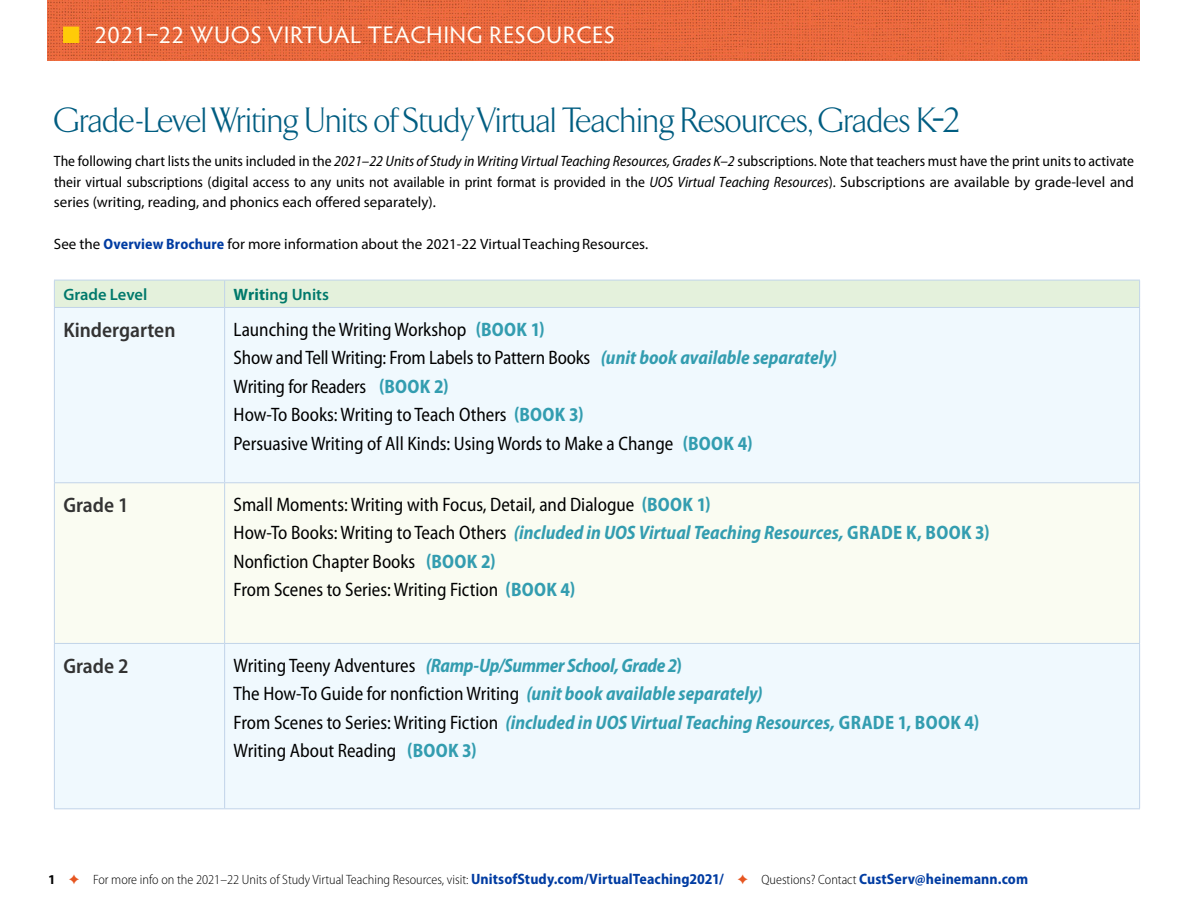
<style>
.page{position:relative;width:1188px;height:918px;background:#fff}
.page>*{position:absolute;margin:0;border:0;box-sizing:border-box;transform-origin:0 0}
.t1{font:300 36px "TF Arrow";letter-spacing:-.01em;color:#005d81}
.t2{font:24px "Hypatia Sans Pro";letter-spacing:.02em;color:#fffef8}
.t3{font:600 semi-condensed 21px "Myriad Pro";color:#333}
.t4{font:semi-condensed 19.5px/28.5px "Myriad Pro";color:#000;scale:.95 1}
.t5{font:600 16.5px "Myriad Pro";color:#00796b}
.t6{font:semi-condensed 15px/20.7px "Myriad Pro";color:#000;text-align:justify}
.t7{font:15px "Myriad Pro";color:#000}
.t8{font:300 semi-condensed 13.5px "Myriad Pro";color:#000}
.s1{color:#ffcb08}
.s2{font-style:italic}
.s3{font-stretch:normal}
.s4{font-weight:700;font-stretch:semi-condensed;color:#003ca2}
.s5{font-weight:700}
.s6{font-weight:700;color:#339db0}
.s7{font-weight:700;font-style:italic;color:#339db0}
.s8{font-weight:700;font-stretch:normal}
.s9{color:#e65621}
.s10{font-weight:700;font-size:15px;color:#003ca2}
</style>
<div class="page">
<div style="left:55px;top:308px;width:1084px;height:500px;background:#f0f9fe"></div>
<div style="left:55px;top:483px;width:1084px;height:160px;background:#fafcf2"></div>
<div style="left:54px;top:280px;width:1086px;height:27px;background:#e4f1dc"></div>
<hr style="left:54px;top:307px;width:171px;height:1px;background:#c1d4e9">
<hr style="left:54px;top:308px;width:1px;height:174px;background:#c1d4e9">
<hr style="left:225px;top:307px;width:915px;height:1px;background:#c1d4e9">
<hr style="left:224px;top:308px;width:1px;height:174px;background:#c1d4e9">
<hr style="left:1139px;top:308px;width:1px;height:174px;background:#c1d4e9">
<hr style="left:54px;top:482px;width:171px;height:1px;background:#c1d4e9">
<hr style="left:54px;top:483px;width:1px;height:160px;background:#c1d4e9">
<hr style="left:225px;top:482px;width:915px;height:1px;background:#c1d4e9">
<hr style="left:224px;top:483px;width:1px;height:160px;background:#c1d4e9">
<hr style="left:1139px;top:483px;width:1px;height:160px;background:#c1d4e9">
<hr style="left:54px;top:643px;width:171px;height:1px;background:#c1d4e9">
<hr style="left:54px;top:644px;width:1px;height:164px;background:#c1d4e9">
<hr style="left:225px;top:643px;width:915px;height:1px;background:#c1d4e9">
<hr style="left:224px;top:644px;width:1px;height:164px;background:#c1d4e9">
<hr style="left:1139px;top:644px;width:1px;height:164px;background:#c1d4e9">
<hr style="left:54px;top:808px;width:171px;height:1px;background:#c1d4e9">
<hr style="left:225px;top:808px;width:915px;height:1px;background:#c1d4e9">
<img style="left:48px;top:0;width:1092px;height:60px">
<p class="t2" style="left:63px;top:19px;width:554px"><span class="s1">■</span> 2021–22 WUOS VIRTUAL TEACHING RESOURCES</p>
<h1 class="t1" style="left:54px;top:101px;width:907px">Grade-Level Writing Units of Study Virtual Teaching Resources, Grades K–2</h1>
<p class="t6" style="left:54px;top:151px;width:1082px">The following chart lists the units included in the <span class="s2">2021–22 Units of Study in Writing Virtual Teaching Resources, Grades K–2</span> subscriptions. Note that teachers must have the print units to activate their virtual subscriptions (digital access to any units not available in print format is provided in the <span class="s2">UOS Virtual Teaching Resources</span>). <span class="s3">Subscriptions are available by grade-level and series (writing, reading, and phonics each offered separately).</span></p>
<p class="t7" style="left:54px;top:235px;width:596px">See the <span class="s4">Overview Brochure</span> for more information about the 2021-22 Virtual Teaching Resources.</p>
<p class="t5" style="left:63px;top:285px;width:86px">Grade Level</p>
<p class="t5" style="left:234px;top:285px;width:97px"><span class="s5">Writ</span>ing Units</p>
<p class="t3" style="left:63px;top:318px;width:114px">Kindergarten</p>
<p class="t4" style="left:234px;top:315px;width:637px">Launching the Writing Workshop <span class="s6">(BOOK 1)<br></span>Show and Tell Writing: From Labels to Pattern Books <span class="s7">(unit book available separately)<br></span>Writing for Readers <span class="s6">(BOOK 2)<br></span>How-To Books: Writing to Teach Others <span class="s6">(BOOK 3)<br></span>Persuasive Writing of All Kinds: Using Words to Make a Change <span class="s6">(BOOK 4)</span></p>
<p class="t3" style="left:63px;top:493px;width:67px">Grade 1</p>
<p class="t4" style="left:234px;top:491px;width:797px">Small Moments: Writing with Focus, Detail, and Dialogue <span class="s6">(BOOK 1)<br></span>How-To Books: Writing to Teach Others <span class="s7">(included in UOS Virtual Teaching Resources,</span> <span class="s6">GRADE K, BOOK 3)<br></span>Nonfiction Chapter Books <span class="s6">(BOOK 2)<br></span>From Scenes to Series: Writing Fiction <span class="s6">(BOOK 4)</span></p>
<p class="t3" style="left:63px;top:654px;width:67px">Grade 2</p>
<p class="t4" style="left:234px;top:651px;width:786px">Writing Teeny Adventures <span class="s7">(Ramp-Up/Summer School, Grade 2</span><span class="s6">)<br></span>The How-To Guide for nonfiction Writing <span class="s7">(unit book available separately)<br></span>From Scenes to Series: Writing Fiction <span class="s7">(included in UOS Virtual Teaching Resources,</span> <span class="s6">GRADE 1, BOOK 4)<br></span>Writing About Reading <span class="s6">(BOOK 3)</span></p>
<p class="t8" style="left:48px;top:872px;width:982px"><span class="s8">1</span> <span class="s9">✦</span> For more info on the 2021–22 Units of Study Virtual Teaching Resources, visit: <span class="s10">UnitsofStudy.com/VirtualTeaching2021/</span> <span class="s9">✦</span> Questions? Contact <span class="s10">CustServ@heinemann.com</span></p>
</div>
